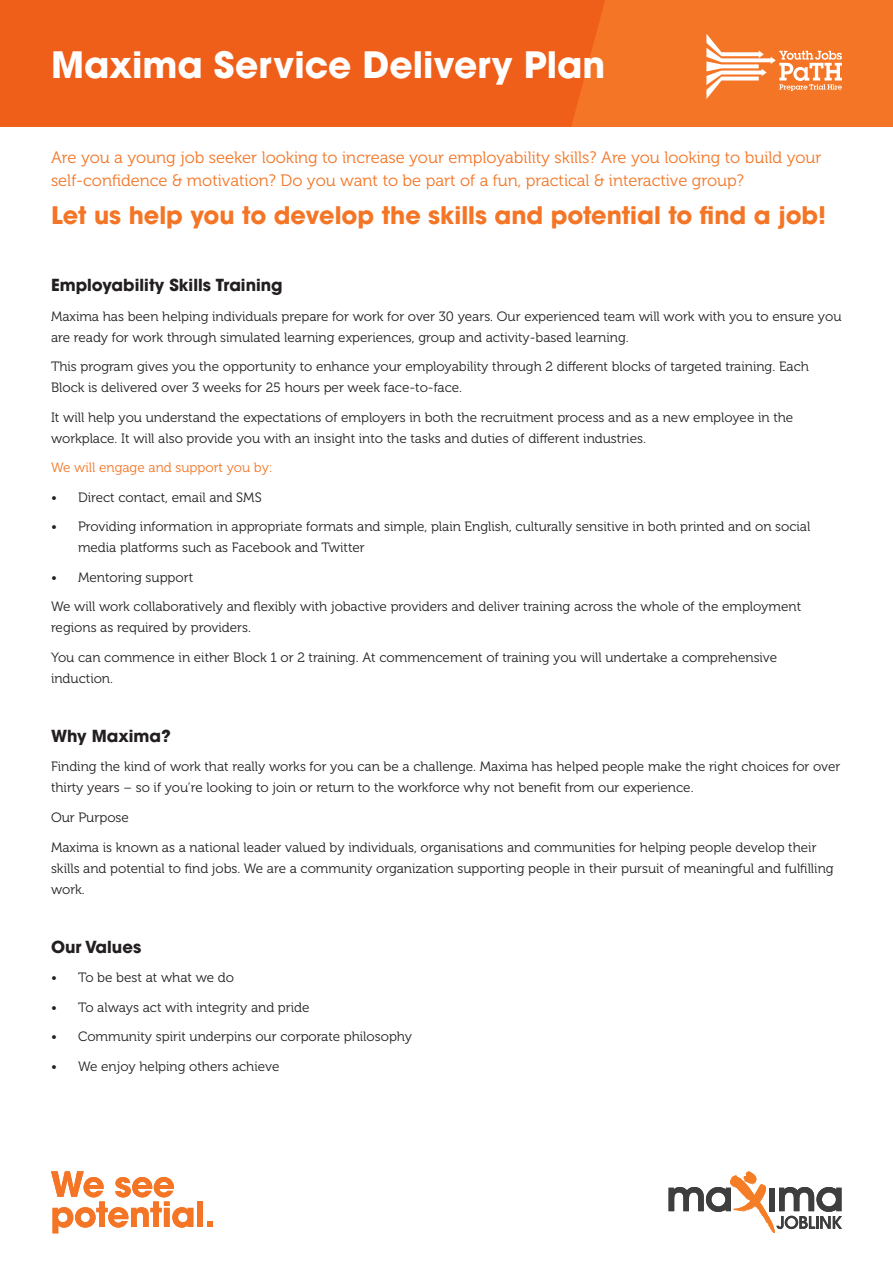
<style>
.page{position:relative;width:893px;height:1263px;background:#fff}
.page>*{position:absolute;margin:0;border:0;box-sizing:border-box;transform-origin:0 0}
.t1{font:700 36.15px "ITC Avant Garde Pro";color:#fff}
.t2{font:700 24px "ITC Avant Garde Pro";color:#f47525}
.t3{font:16.5px/22.5px "Museo 300";color:#f47525}
.t4{font:700 16.5px "ITC Avant Garde Pro";color:#231f20}
.t5{font:13.5px/21px "Museo 300";color:#231f20}
.t6{font:13.5px "Museo 300";color:#f47525}
</style>
<div class="page">
<div style="left:0;top:0;width:893px;height:127px;background:#f47525"></div>
<div style="left:0;top:0;width:605px;height:127px;background:#f05f1a"></div>
<svg style="left:706px;top:34px;width:136px;height:65px"></svg>
<div style="left:769px;top:1188px;width:6px;height:23px;background:#3e3e3f"></div>
<svg style="left:744px;top:1171px;width:10px;height:13px"></svg>
<svg style="left:669px;top:1187px;width:62px;height:25px"></svg>
<svg style="left:776px;top:1187px;width:66px;height:42px"></svg>
<svg style="left:51px;top:1171px;width:142px;height:62px"></svg>
<div style="left:197px;top:1201px;width:6px;height:26px;background:#f47525"></div>
<svg style="left:207px;top:1221px;width:6px;height:6px"></svg>
<h1 class="t1" style="left:51px;top:41px;width:556px">Maxima Service Delivery Plan</h1>
<p class="t3" style="left:51px;top:147px;width:772px">Are you a young job seeker looking to increase your employability skills? Are you looking to build your self-confidence &amp; motivation? Do you want to be part of a fun, practical &amp; interactive group?</p>
<p class="t2" style="left:51px;top:199px;width:776px">Let us help you to develop the skills and potential to find a job!</p>
<p class="t4" style="left:51px;top:274px;width:233px">Employability Skills Training</p>
<p class="t5" style="left:51px;top:306px;width:792px">Maxima has been helping individuals prepare for work for over 30 years. Our experienced team will work with you to ensure you are ready for work through simulated learning experiences, group and activity-based learning.</p>
<p class="t5" style="left:51px;top:356px;width:759px">This program gives you the opportunity to enhance your employability through 2 different blocks of targeted training. Each<br>Block is delivered over 3 weeks for 25 hours per week face-to-face.</p>
<p class="t5" style="left:51px;top:407px;width:744px">It will help you understand the expectations of employers in both the recruitment process and as a new employee in the workplace. It will also provide you with an insight into the tasks and duties of different industries.</p>
<p class="t6" style="left:51px;top:460px;width:223px">We will engage and support you by:</p>
<p class="t5" style="left:51px;top:487px;width:212px">• Direct contact, email and SMS</p>
<p class="t5" style="left:78px;top:517px;width:734px;text-indent:-27px">• Providing information in appropriate formats and simple, plain English, culturally sensitive in both printed and on social media platforms such as Facebook and Twitter</p>
<p class="t5" style="left:51px;top:567px;width:144px">• Mentoring support</p>
<p class="t5" style="left:51px;top:597px;width:752px">We will work collaboratively and flexibly with jobactive providers and deliver training across the whole of the employment regions as required by providers.</p>
<p class="t5" style="left:51px;top:647px;width:728px">You can commence in either Block 1 or 2 training. At commencement of training you will undertake a comprehensive induction.</p>
<p class="t4" style="left:51px;top:725px;width:121px">Why Maxima?</p>
<p class="t5" style="left:51px;top:757px;width:791px">Finding the kind of work that really works for you can be a challenge. Maxima has helped people make the right choices for over thirty years – so if you’re looking to join or return to the workforce why not benefit from our experience.</p>
<p class="t5" style="left:51px;top:807px;width:79px">Our Purpose</p>
<p class="t5" style="left:51px;top:837px;width:784px">Maxima is known as a national leader valued by individuals, organisations and communities for helping people develop their skills and potential to find jobs. We are a community organization supporting people in their pursuit of meaningful and fulfilling work.</p>
<p class="t4" style="left:51px;top:935px;width:92px">Our Values</p>
<p class="t5" style="left:51px;top:967px;width:185px">• To be best at what we do</p>
<p class="t5" style="left:51px;top:997px;width:260px">• To always act with integrity and pride</p>
<p class="t5" style="left:51px;top:1026px;width:363px">• Community spirit underpins our corporate philosophy</p>
<p class="t5" style="left:51px;top:1056px;width:230px">• We enjoy helping others achieve</p>
</div>
